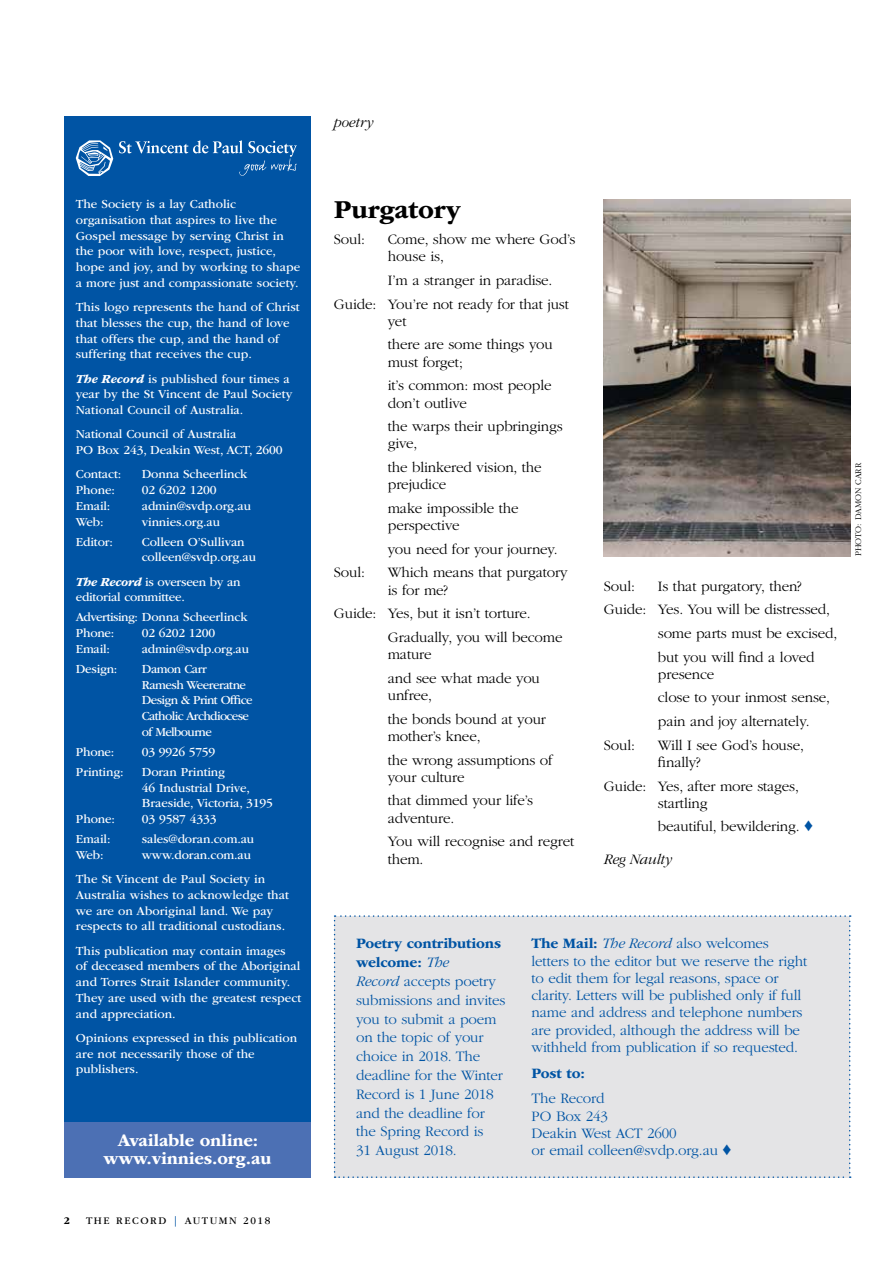
<style>
.page{position:relative;width:893px;height:1263px;background:#fff}
.page>*{position:absolute;margin:0;border:0;box-sizing:border-box;transform-origin:0 0}
.t1{font:700 27px "ITC Garamond Std";letter-spacing:-.01em;color:#000}
.t2{font:700 18px/18px "ITC Garamond Std";letter-spacing:-.01em;color:#fff;text-align:center}
.t3{font:300 15px/23.7px "ITC Garamond Std";letter-spacing:-.01em;color:#000}
.t4{font:300 15px/18.8px "ITC Garamond Std";letter-spacing:-.01em;color:#0054a4}
.t5{font:700 15px "ITC Garamond Std";letter-spacing:-.01em;color:#0054a4}
.t6{font:italic 300 15px "ITC Garamond Std";color:#000}
.t7{font:12.75px/15.8px "ITC Garamond Std";color:#fff}
.t8{font:12.75px/15.8px "ITC Garamond Std";letter-spacing:-.02em;color:#fff}
.t9{font:12.75px/15.8px "ITC Garamond Std";letter-spacing:-.05em;color:#fff}
.t10{font:10.5px "ITC Garamond Std";letter-spacing:.15em;color:#000}
.t11{font:700 10.5px "ITC Garamond Std";color:#000}
.t12{font:300 9px "ITC Garamond Std";letter-spacing:-.01em;color:#000}
.s1{font-weight:700;font-style:italic}
.s2{color:#0054a4}
.s3{font-style:italic}
.s4{font-weight:700}
</style>
<div class="page">
<div style="left:64px;top:116px;width:247px;height:1007px;background:#0054a4"></div>
<svg style="left:76px;top:140px;width:37px;height:36px"></svg>
<svg style="left:119px;top:140px;width:178px;height:36px"></svg>
<div style="left:64px;top:1123px;width:247px;height:55px;background:#4c70b4"></div>
<div style="left:334px;top:915px;width:517px;height:263px;background:#e4e4e6"></div>
<img style="left:604px;top:199px;width:246px;height:357px">
<p class="t7" style="left:76px;top:196px;width:226px">The Society is a lay Catholic organisation that aspires to live the Gospel message by serving Christ in the poor with love, respect, justice, hope and joy, and by working to shape a more just and compassionate society.</p>
<p class="t7" style="left:76px;top:299px;width:225px">This logo represents the hand of Christ that blesses the cup, the hand of love that offers the cup, and the hand of suffering that receives the cup.</p>
<p class="t7" style="left:76px;top:371px;width:218px"><span class="s1">The Record</span> is published four times a year by the St Vincent de Paul Society<br>National Council of Australia.</p>
<p class="t7" style="left:76px;top:427px;width:208px">National Council of Australia<br>PO Box 243, Deakin West, ACT, 2600</p>
<p class="t7" style="left:76px;top:467px;width:47px">Contact:</p>
<p class="t7" style="left:142px;top:467px;width:107px">Donna Scheerlinck</p>
<p class="t7" style="left:76px;top:482px;width:41px">Phone:</p>
<p class="t7" style="left:142px;top:482px;width:76px">02 6202 1200</p>
<p class="t7" style="left:76px;top:498px;width:36px">Email:</p>
<p class="t7" style="left:142px;top:498px;width:111px">admin@svdp.org.au</p>
<p class="t7" style="left:76px;top:514px;width:29px">Web:</p>
<p class="t7" style="left:142px;top:514px;width:80px">vinnies.org.au</p>
<p class="t7" style="left:76px;top:534px;width:39px">Editor:</p>
<p class="t7" style="left:142px;top:534px;width:116px">Colleen O’Sullivan colleen@svdp.org.au</p>
<p class="t8" style="left:76px;top:574px;width:166px"><span class="s1">The Record</span> is overseen by an editorial committee.</p>
<p class="t7" style="left:76px;top:610px;width:173px">Advertising: Donna Scheerlinck<br>Phone:</p>
<p class="t8" style="left:142px;top:625px;width:75px">02 6202 1200</p>
<p class="t7" style="left:76px;top:641px;width:36px">Email:</p>
<p class="t8" style="left:142px;top:641px;width:109px">admin@svdp.org.au</p>
<p class="t7" style="left:76px;top:661px;width:43px">Design:</p>
<p class="t9" style="left:142px;top:661px;width:112px">Damon Carr<br>Ramesh Weereratne<br>Design &amp; Print Office<br>Catholic Archdiocese of Melbourne</p>
<p class="t7" style="left:76px;top:744px;width:40px">Phone:</p>
<p class="t8" style="left:142px;top:744px;width:75px">03 9926 5759</p>
<p class="t7" style="left:76px;top:764px;width:49px">Printing:</p>
<p class="t7" style="left:142px;top:764px;width:133px">Doran Printing<br>46 Industrial Drive,<br>Braeside, Victoria, 3195</p>
<p class="t7" style="left:76px;top:811px;width:41px">Phone:</p>
<p class="t7" style="left:142px;top:811px;width:76px">03 9587 4333</p>
<p class="t7" style="left:76px;top:831px;width:36px">Email:</p>
<p class="t7" style="left:142px;top:831px;width:114px">sales@doran.com.au</p>
<p class="t7" style="left:76px;top:847px;width:29px">Web:</p>
<p class="t7" style="left:76px;top:843px;width:191px;line-height:24.3px;text-indent:66px">www.doran.com.au<br>The St Vincent de Paul Society in</p>
<p class="t7" style="left:76px;top:887px;width:215px">Australia wishes to acknowledge that we are on Aboriginal land. We pay respects to all traditional custodians.</p>
<p class="t7" style="left:76px;top:943px;width:227px">This publication may contain images<br>of deceased members of the Aboriginal and Torres Strait Islander community.<br>They are used with the greatest respect and appreciation.</p>
<p class="t7" style="left:76px;top:1030px;width:223px">Opinions expressed in this publication are not necessarily those of the publishers.</p>
<h2 class="t2" style="left:104px;top:1131px;width:169px">Available online: www.vinnies.org.au</h2>
<p class="t11" style="left:64px;top:1214px;width:8px">2</p>
<p class="t10" style="left:86px;top:1214px;width:186px">THE RECORD <span class="s2">|</span> AUTUMN 2018</p>
<p class="t6" style="left:334px;top:114px;width:41px">poetry</p>
<h1 class="t1" style="left:334px;top:194px;width:128px">Purgatory</h1>
<p class="t3" style="left:334px;top:228px;width:33px">Soul:</p>
<p class="t3" style="left:388px;top:231px;width:189px;line-height:17.2px">Come, show me where God’s house is,</p>
<p class="t3" style="left:334px;top:268px;width:237px;text-indent:54px">I’m a stranger in paradise.<br>Guide: You’re not ready for that just</p>
<p class="t3" style="left:388px;top:309px;width:167px">yet<br>there are some things you</p>
<p class="t3" style="left:388px;top:350px;width:165px">must forget;<br>it’s common: most people</p>
<p class="t3" style="left:388px;top:391px;width:177px">don’t outlive<br>the warps their upbringings</p>
<p class="t3" style="left:388px;top:432px;width:155px">give,<br>the blinkered vision, the</p>
<p class="t3" style="left:388px;top:473px;width:132px">prejudice<br>make impossible the</p>
<p class="t3" style="left:388px;top:514px;width:172px">perspective<br>you need for your journey.</p>
<p class="t3" style="left:334px;top:561px;width:33px">Soul:</p>
<p class="t3" style="left:388px;top:564px;width:181px;line-height:17.2px">Which means that purgatory is for me?</p>
<p class="t3" style="left:388px;top:602px;width:176px;text-indent:-54px">Guide: Yes, but it isn’t torture.<br>Gradually, you will become</p>
<p class="t3" style="left:388px;top:643px;width:154px">mature<br>and see what made you</p>
<p class="t3" style="left:388px;top:684px;width:160px">unfree,<br>the bonds bound at your</p>
<p class="t3" style="left:388px;top:724px;width:166px">mother’s knee,<br>the wrong assumptions of</p>
<p class="t3" style="left:388px;top:765px;width:147px">your culture<br>that dimmed your life’s</p>
<p class="t3" style="left:388px;top:806px;width:188px">adventure.<br>You will recognise and regret</p>
<p class="t3" style="left:388px;top:847px;width:37px">them.</p>
<p class="t3" style="left:604px;top:574px;width:33px">Soul:</p>
<p class="t3" style="left:658px;top:574px;width:145px">Is that purgatory, then?</p>
<p class="t3" style="left:604px;top:598px;width:228px">Guide: Yes. You will be distressed,</p>
<p class="t3" style="left:658px;top:622px;width:181px">some parts must be excised,</p>
<p class="t3" style="left:658px;top:645px;width:158px">but you will find a loved</p>
<p class="t3" style="left:658px;top:662px;width:174px">presence<br>close to your inmost sense, pain and joy alternately.</p>
<p class="t3" style="left:604px;top:733px;width:33px">Soul:</p>
<p class="t3" style="left:658px;top:736px;width:148px;line-height:17.2px">Will I see God’s house, finally?</p>
<p class="t3" style="left:658px;top:777px;width:143px;line-height:17.2px;text-indent:-54px">Guide: Yes, after more stages, startling</p>
<p class="t3" style="left:604px;top:811px;width:211px;line-height:32.1px;text-indent:54px">beautiful, bewildering. <span class="s2">♦<br></span><span class="s3">Reg Naulty</span></p>
<p class="t12" style="left:853px;top:556px;width:95px;rotate:-90deg">PHOTO: DAMON CARR</p>
<p class="t4" style="left:356px;top:934px;width:151px"><span class="s4">Poetry contributions welcome:</span> <span class="s3">The<br>Record</span> accepts poetry submissions and invites you to submit a poem on the topic of your choice in 2018. The deadline for the Winter<br>Record is 1 June 2018 and the deadline for the Spring Record is<br>31 August 2018.</p>
<p class="t4" style="left:531px;top:935px;width:277px;line-height:17.2px"><span class="s4">The Mail:</span> <span class="s3">The Record</span> also welcomes letters to the editor but we reserve the right to edit them for legal reasons, space or clarity. Letters will be published only if full name and address and telephone numbers are provided, although the address will be withheld from publication if so requested.</p>
<p class="t5" style="left:531px;top:1064px;width:55px">Post to:</p>
<p class="t4" style="left:531px;top:1090px;width:201px;line-height:17.2px">The Record<br>PO Box 243<br>Deakin West ACT 2600<br>or email colleen@svdp.org.au ♦</p>
</div>
